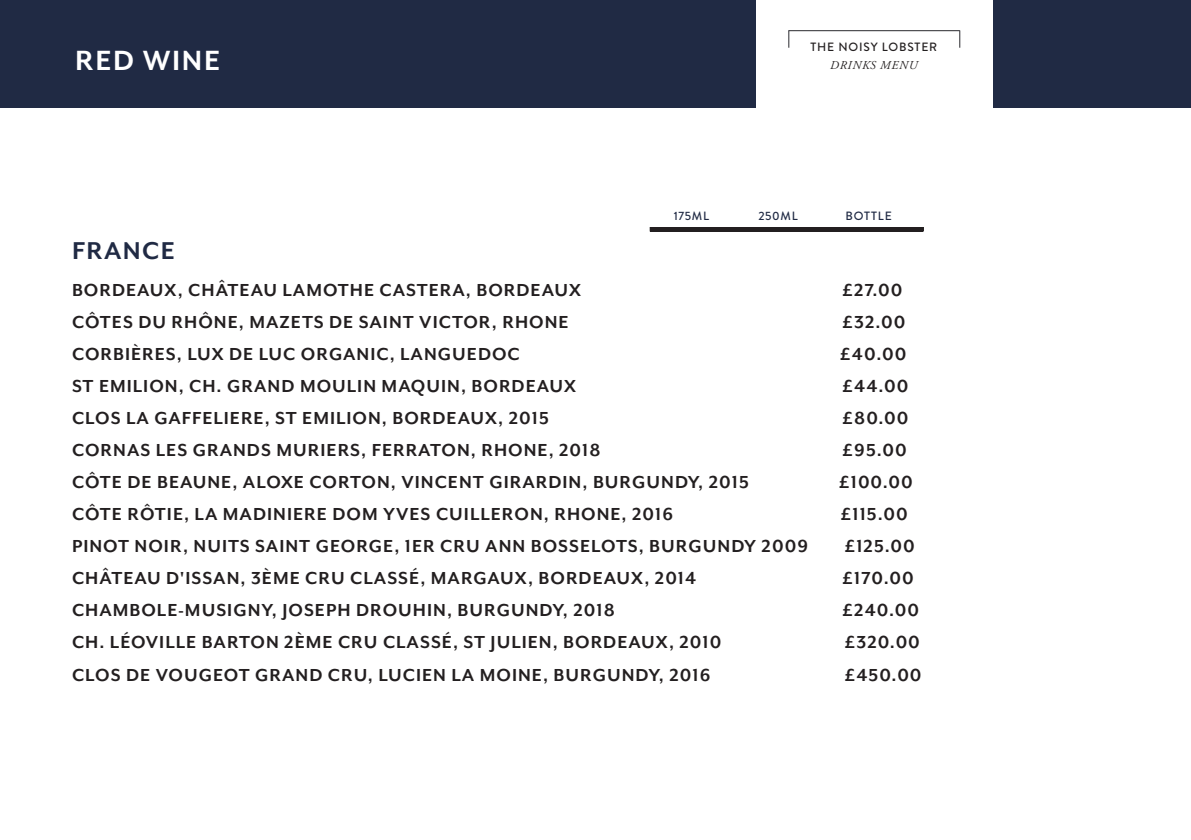
<style>
.page{position:relative;width:1191px;height:840px;background:#fff}
.page>*{position:absolute;margin:0;border:0;box-sizing:border-box;transform-origin:0 0}
.t1{font:700 32px "Mr Eaves Mod OT";letter-spacing:.05em;color:#fff}
.t2{font:700 28px "Mr Eaves Mod OT";letter-spacing:.05em;color:#202a44}
.t3{font:700 20px "Mr Eaves Mod OT";letter-spacing:.05em;color:#231f20}
.t4{font:500 12px "Brandon Grotesque";letter-spacing:.06em;color:#202a44}
.t5{font:500 12px "Brandon Grotesque";letter-spacing:.07em;color:#231f20}
.t6{font:italic 12px "Adobe Garamond Pro";letter-spacing:.065em;color:#231f20}
</style>
<div class="page">
<div style="left:0;top:0;width:755px;height:108px;background:#202a44"></div>
<div style="left:993px;top:0;width:197px;height:108px;background:#202a44"></div>
<svg style="left:788px;top:31px;width:1px;height:17px"></svg>
<svg style="left:959px;top:30px;width:1px;height:18px"></svg>
<hr style="left:788px;top:30px;width:171px;height:1px;background:#29292e">
<div style="left:649px;top:227px;width:275px;height:5px;border:2px solid #231f20"></div>
<p class="t1" style="left:75px;top:42px;width:147px">RED WINE</p>
<p class="t5" style="left:810px;top:38px;width:128px">THE NOISY LOBSTER</p>
<p class="t6" style="left:830px;top:58px;width:89px">DRINKS MENU</p>
<p class="t4" style="left:673px;top:208px;width:37px">175ML</p>
<p class="t4" style="left:758px;top:208px;width:41px">250ML</p>
<p class="t4" style="left:845px;top:208px;width:48px">BOTTLE</p>
<p class="t2" style="left:72px;top:234px;width:104px">FRANCE</p>
<p class="t3" style="left:72px;top:278px;width:510px">BORDEAUX, CHÂTEAU LAMOTHE CASTERA, BORDEAUX</p>
<p class="t3" style="left:842px;top:278px;width:61px">£27.00</p>
<p class="t3" style="left:72px;top:310px;width:498px">CÔTES DU RHÔNE, MAZETS DE SAINT VICTOR, RHONE</p>
<p class="t3" style="left:842px;top:310px;width:64px">£32.00</p>
<p class="t3" style="left:72px;top:342px;width:449px">CORBIÈRES, LUX DE LUC ORGANIC, LANGUEDOC</p>
<p class="t3" style="left:840px;top:342px;width:68px">£40.00</p>
<p class="t3" style="left:72px;top:374px;width:505px">ST EMILION, CH. GRAND MOULIN MAQUIN, BORDEAUX</p>
<p class="t3" style="left:842px;top:374px;width:67px">£44.00</p>
<p class="t3" style="left:72px;top:406px;width:478px">CLOS LA GAFFELIERE, ST EMILION, BORDEAUX, 2015</p>
<p class="t3" style="left:842px;top:406px;width:67px">£80.00</p>
<p class="t3" style="left:72px;top:438px;width:530px">CORNAS LES GRANDS MURIERS, FERRATON, RHONE, 2018</p>
<p class="t3" style="left:842px;top:438px;width:66px">£95.00</p>
<p class="t3" style="left:72px;top:470px;width:678px">CÔTE DE BEAUNE, ALOXE CORTON, VINCENT GIRARDIN, BURGUNDY, 2015</p>
<p class="t3" style="left:839px;top:470px;width:75px">£100.00</p>
<p class="t3" style="left:72px;top:502px;width:602px">CÔTE RÔTIE, LA MADINIERE DOM YVES CUILLERON, RHONE, 2016</p>
<p class="t3" style="left:841px;top:502px;width:68px">£115.00</p>
<p class="t3" style="left:72px;top:534px;width:737px">PINOT NOIR, NUITS SAINT GEORGE, 1ER CRU ANN BOSSELOTS, BURGUNDY 2009</p>
<p class="t3" style="left:844px;top:534px;width:72px">£125.00</p>
<p class="t3" style="left:72px;top:566px;width:626px">CHÂTEAU D'ISSAN, 3ÈME CRU CLASSÉ, MARGAUX, BORDEAUX, 2014</p>
<p class="t3" style="left:842px;top:566px;width:73px">£170.00</p>
<p class="t3" style="left:72px;top:598px;width:544px">CHAMBOLE-MUSIGNY, JOSEPH DROUHIN, BURGUNDY, 2018</p>
<p class="t3" style="left:842px;top:598px;width:78px">£240.00</p>
<p class="t3" style="left:72px;top:630px;width:651px">CH. LÉOVILLE BARTON 2ÈME CRU CLASSÉ, ST JULIEN, BORDEAUX, 2010</p>
<p class="t3" style="left:844px;top:630px;width:77px">£320.00</p>
<p class="t3" style="left:72px;top:662px;width:640px">CLOS DE VOUGEOT GRAND CRU, LUCIEN LA MOINE, BURGUNDY, 2016</p>
<p class="t3" style="left:844px;top:662px;width:78px">£450.00</p>
</div>
